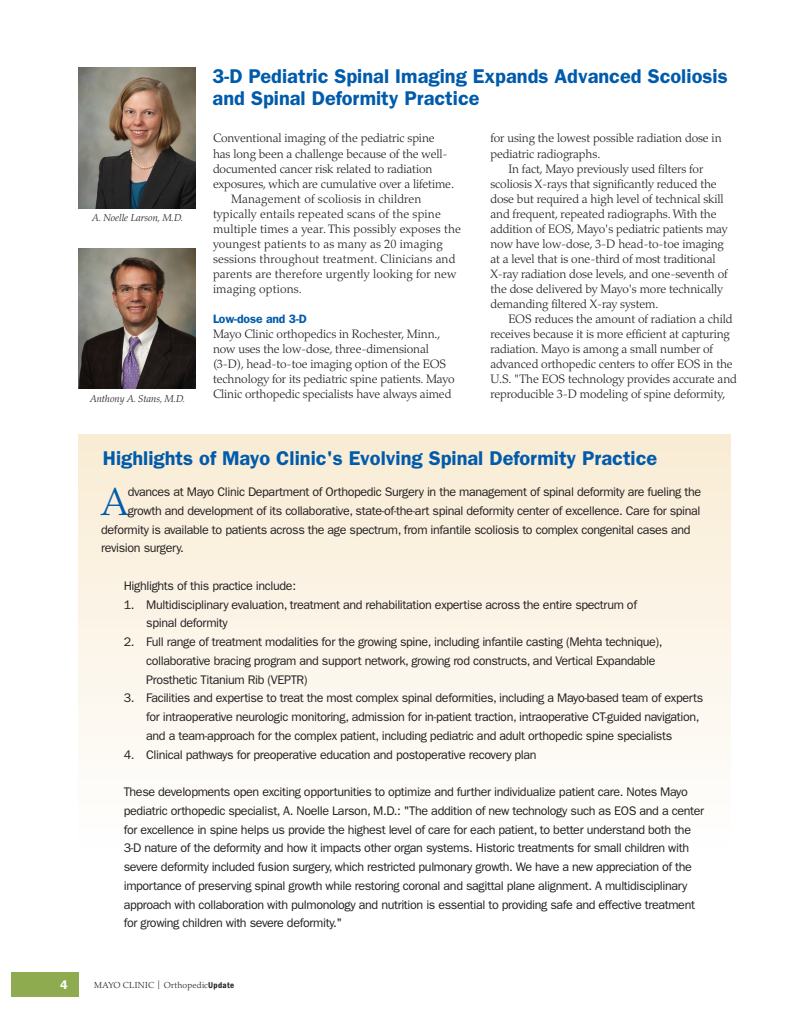
<style>
.page{position:relative;width:810px;height:1035px;background:#fff}
.page>*{position:absolute;margin:0;border:0;box-sizing:border-box;transform-origin:0 0}
.t1{font:300 39.25px "Palatino LT Std";color:#015bab}
.t2{font:600 20px/22.5px "ITC Franklin Gothic Std";color:#015bab}
.t3{font:12.5px/18.8px "ITC Franklin Gothic Std";letter-spacing:-.03em;color:#231f20}
.t4{font:600 12.5px "ITC Franklin Gothic Std";color:#fff}
.t5{font:300 12.25px/15px "Palatino LT Std";letter-spacing:-.01em;color:#231f20}
.t6{font:300 12.25px "Palatino LT Std";letter-spacing:.01em;color:#231f20}
.t7{font:600 12.25px "ITC Franklin Gothic Std";letter-spacing:-.01em;color:#015bab}
.t8{font:italic 300 10px "Palatino LT Std";color:#231f20}
.t9{font:300 8.75px "Palatino LT Std";letter-spacing:.03em;color:#231f20}
.s1{font-weight:400}
.s2{font-family:"ITC Franklin Gothic Std Dm Cd";font-weight:400}
</style>
<div class="page">
<div style="left:11px;top:972px;width:68px;height:25px;background:#8eab50"></div>
<img style="left:79px;top:248px;width:117px;height:141px">
<img style="left:79px;top:68px;width:117px;height:140px">
<div style="left:79px;top:434px;width:652px;height:417px;background:linear-gradient(to bottom,#f9ecd4,#fefefe)"></div>
<p class="t8" style="left:92px;top:212px;width:93px">A. Noelle Larson, M.D.</p>
<p class="t8" style="left:90px;top:392px;width:97px">Anthony A. Stans, M.D.</p>
<h2 class="t2" style="left:213px;top:64px;width:517px">3-D Pediatric Spinal Imaging Expands Advanced Scoliosis and Spinal Deformity Practice</h2>
<p class="t5" style="left:213px;top:131px;width:223px">Conventional imaging of the pediatric spine</p>
<p class="t5" style="left:213px;top:146px;width:236px">has long been a challenge because of the well-</p>
<p class="t5" style="left:213px;top:161px;width:221px">documented cancer risk related to radiation</p>
<p class="t5" style="left:213px;top:176px;width:243px">exposures, which are cumulative over a lifetime.</p>
<p class="t6" style="left:231px;top:191px;width:192px">Management of scoliosis in children</p>
<p class="t6" style="left:213px;top:206px;width:229px">typically entails repeated scans of the spine</p>
<p class="t6" style="left:213px;top:221px;width:250px">multiple times a year. This possibly exposes the</p>
<p class="t6" style="left:213px;top:236px;width:231px">youngest patients to as many as 20 imaging</p>
<p class="t6" style="left:213px;top:251px;width:244px">sessions throughout treatment. Clinicians and</p>
<p class="t6" style="left:213px;top:266px;width:245px">parents are therefore urgently looking for new</p>
<p class="t6" style="left:213px;top:281px;width:90px">imaging options.</p>
<p class="t7" style="left:213px;top:311px;width:95px">Low-dose and 3-D</p>
<p class="t5" style="left:213px;top:326px;width:243px">Mayo Clinic orthopedics in Rochester, Minn., now uses the low-dose, three-dimensional (3-D), head-to-toe imaging option of the EOS technology for its pediatric spine patients. Mayo Clinic orthopedic specialists have always aimed</p>
<p class="t5" style="left:490px;top:131px;width:233px">for using the lowest possible radiation dose in pediatric radiographs.</p>
<p class="t5" style="left:490px;top:161px;width:239px;text-indent:18px">In fact, Mayo previously used filters for scoliosis X-rays that significantly reduced the dose but required a high level of technical skill and frequent, repeated radiographs. With the addition of EOS, Mayo's pediatric patients may now have low-dose, 3-D head-to-toe imaging at a level that is one-third of most traditional X-ray radiation dose levels, and one-seventh of the dose delivered by Mayo's more technically demanding filtered X-ray system.</p>
<p class="t5" style="left:490px;top:311px;width:248px;text-indent:18px">EOS reduces the amount of radiation a child receives because it is more efficient at capturing radiation. Mayo is among a small number of advanced orthopedic centers to offer EOS in the U.S. "The EOS technology provides accurate and reproducible 3-D modeling of spine deformity,</p>
<h2 class="t2" style="left:103px;top:447px;width:556px">Highlights of Mayo Clinic's Evolving Spinal Deformity Practice</h2>
<h1 class="t1" style="left:101px;top:479px;width:29px">A</h1>
<p class="t3" style="left:128px;top:483px;width:575px">dvances at Mayo Clinic Department of Orthopedic Surgery in the management of spinal deformity are fueling the</p>
<p class="t3" style="left:128px;top:501px;width:574px">growth and development of its collaborative, state-of-the-art spinal deformity center of excellence. Care for spinal</p>
<p class="t3" style="left:101px;top:520px;width:591px">deformity is available to patients across the age spectrum, from infantile scoliosis to complex congenital cases and</p>
<p class="t3" style="left:101px;top:539px;width:84px">revision surgery.</p>
<p class="t3" style="left:124px;top:576px;width:174px">Highlights of this practice include:</p>
<p class="t3" style="left:146px;top:595px;width:492px;text-indent:-22px">1. Multidisciplinary evaluation, treatment and rehabilitation expertise across the entire spectrum of spinal deformity</p>
<p class="t3" style="left:146px;top:633px;width:518px;text-indent:-22px">2. Full range of treatment modalities for the growing spine, including infantile casting (Mehta technique), collaborative bracing program and support network, growing rod constructs, and Vertical Expandable<br>Prosthetic Titanium Rib (VEPTR)</p>
<p class="t3" style="left:146px;top:689px;width:559px;text-indent:-22px">3. Facilities and expertise to treat the most complex spinal deformities, including a Mayo-based team of experts for intraoperative neurologic monitoring, admission for in-patient traction, intraoperative CT-guided navigation, and a team-approach for the complex patient, including pediatric and adult orthopedic spine specialists</p>
<p class="t3" style="left:124px;top:745px;width:414px">4. Clinical pathways for preoperative education and postoperative recovery plan</p>
<p class="t3" style="left:124px;top:783px;width:582px">These developments open exciting opportunities to optimize and further individualize patient care. Notes Mayo pediatric orthopedic specialist, A. Noelle Larson, M.D.: "The addition of new technology such as EOS and a center for excellence in spine helps us provide the highest level of care for each patient, to better understand both the 3-D nature of the deformity and how it impacts other organ systems. Historic treatments for small children with severe deformity included fusion surgery, which restricted pulmonary growth. We have a new appreciation of the importance of preserving spinal growth while restoring coronal and sagittal plane alignment. A multidisciplinary approach with collaboration with pulmonology and nutrition is essential to providing safe and effective treatment for growing children with severe deformity."</p>
<p class="t4" style="left:60px;top:978px;width:9px">4</p>
<p class="t9" style="left:94px;top:980px;width:142px">MAYO CLINIC <span class="s1">|</span> Orthopedic<span class="s2">Update</span></p>
</div>
